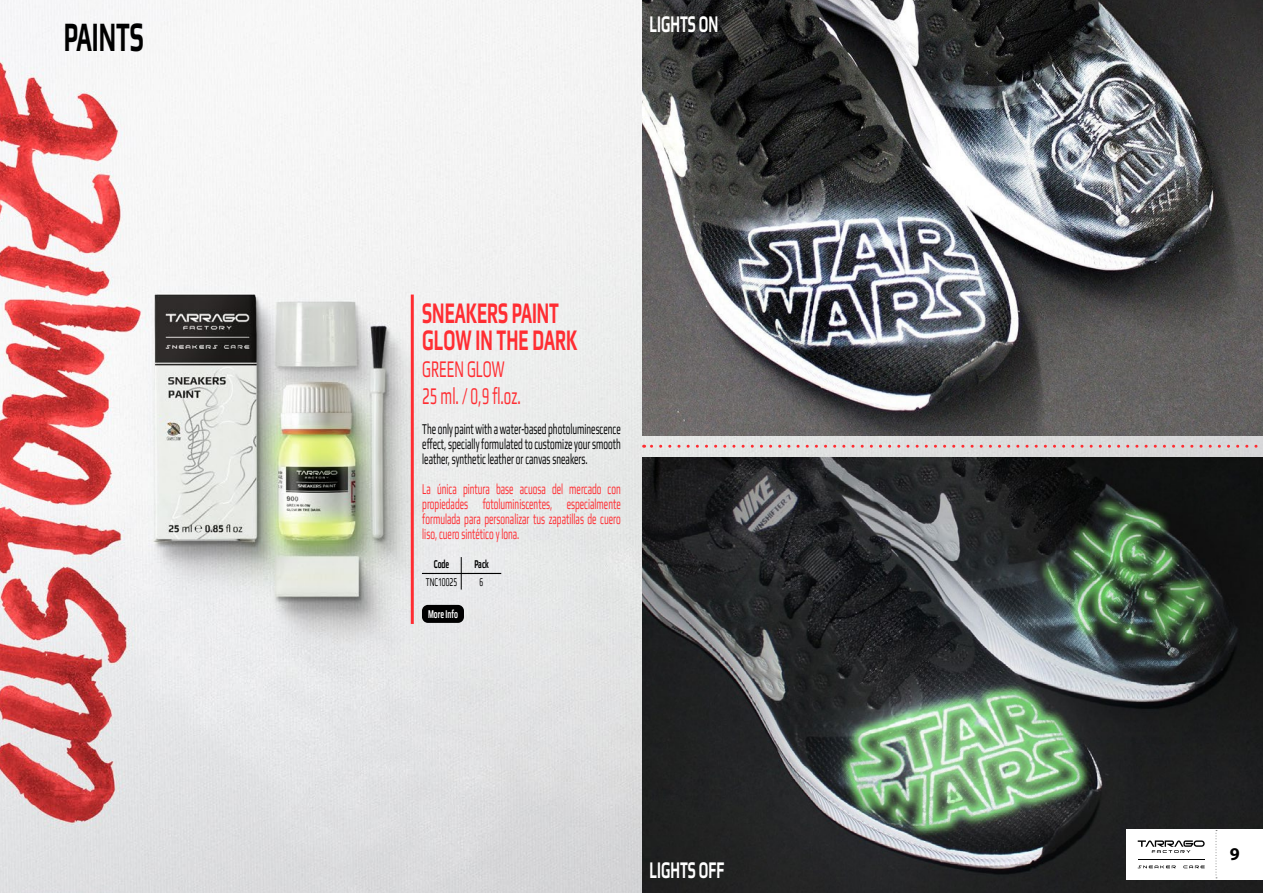
<style>
.page{position:relative;width:1263px;height:893px;background:#fff}
.page>*{position:absolute;margin:0;border:0;box-sizing:border-box;transform-origin:0 0}
.t1{font:700 42px "Play";color:#000;scale:.55 1}
.t2{font:700 30px/27px "Play";color:#ff2d32;scale:.55 1}
.t3{font:24px/27px "Play";color:#ff2d32;scale:.55 1}
.t4{font:700 24px "Play";color:#fff;scale:.55 1}
.t5{font:700 18px "Myriad Pro";color:#000}
.t6{font:15px/15px "Play";color:#ff2d32;text-align:justify;scale:.55 1}
.t7{font:15px/15px "Play";color:#000;text-align:justify;scale:.55 1}
.t8{font:12px "Play";color:#000;scale:.55 1}
.t9{font:700 12px "Play";color:#000;scale:.55 1}
.t10{font:700 12px "Play";color:#fff;scale:.55 1}
</style>
<div class="page">
<img style="left:0;top:0;width:1263px;height:893px">
<svg style="left:644px;top:445px;width:619px;height:3px;background:#e5b3b4"></svg>
<img style="left:642px;top:0;width:621px;height:436px">
<img style="left:642px;top:457px;width:621px;height:436px">
<hr style="left:411px;top:295px;width:3px;height:329px;background:#ff2d32">
<hr style="left:422px;top:573px;width:79px;height:1px;background:#000">
<hr style="left:461px;top:557px;width:1px;height:32px;background:#000">
<div style="left:422px;top:605px;width:42px;height:18px;background:#000;border-radius:6px"></div>
<div style="left:1126px;top:829px;width:137px;height:50px;background:#fff"></div>
<svg style="left:1215px;top:830px;width:2px;height:48px"></svg>
<svg style="left:1138px;top:865px;width:38px;height:3px"></svg>
<svg style="left:1183px;top:865px;width:22px;height:3px"></svg>
<hr style="left:1138px;top:859px;width:67px;height:1px;background:#000">
<svg style="left:1138px;top:840px;width:67px;height:13px"></svg>
<h1 class="t1" style="left:64px;top:12px;width:147px">PAINTS</h1>
<h3 class="t4" style="left:649px;top:10px;width:127px">LIGHTS ON</h3>
<h2 class="t2" style="left:422px;top:298px;width:283px">SNEAKERS PAINT<br>GLOW IN THE DARK</h2>
<h3 class="t3" style="left:422px;top:354px;width:181px">GREEN GLOW<br>25 ml. / 0,9 fl.oz.</h3>
<p class="t7" style="left:422px;top:421px;width:362px">The only paint with a water-based photoluminescence effect, specially formulated to customize your smooth leather, synthetic leather or canvas sneakers.</p>
<p class="t6" style="left:422px;top:481px;width:362px">La única pintura base acuosa del mercado con propiedades fotoluminiscentes, especialmente formulada para personalizar tus zapatillas de cuero liso, cuero sintético y lona.</p>
<p class="t9" style="left:434px;top:557px;width:30px">Code</p>
<p class="t9" style="left:474px;top:557px;width:28px">Pack</p>
<p class="t8" style="left:426px;top:575px;width:59px">TNC10025</p>
<p class="t8" style="left:480px;top:575px;width:8px">6</p>
<p class="t10" style="left:428px;top:607px;width:56px">More Info</p>
<h3 class="t4" style="left:649px;top:856px;width:138px">LIGHTS OFF</h3>
<p class="t5" style="left:1230px;top:843px;width:11px">9</p>
</div>
